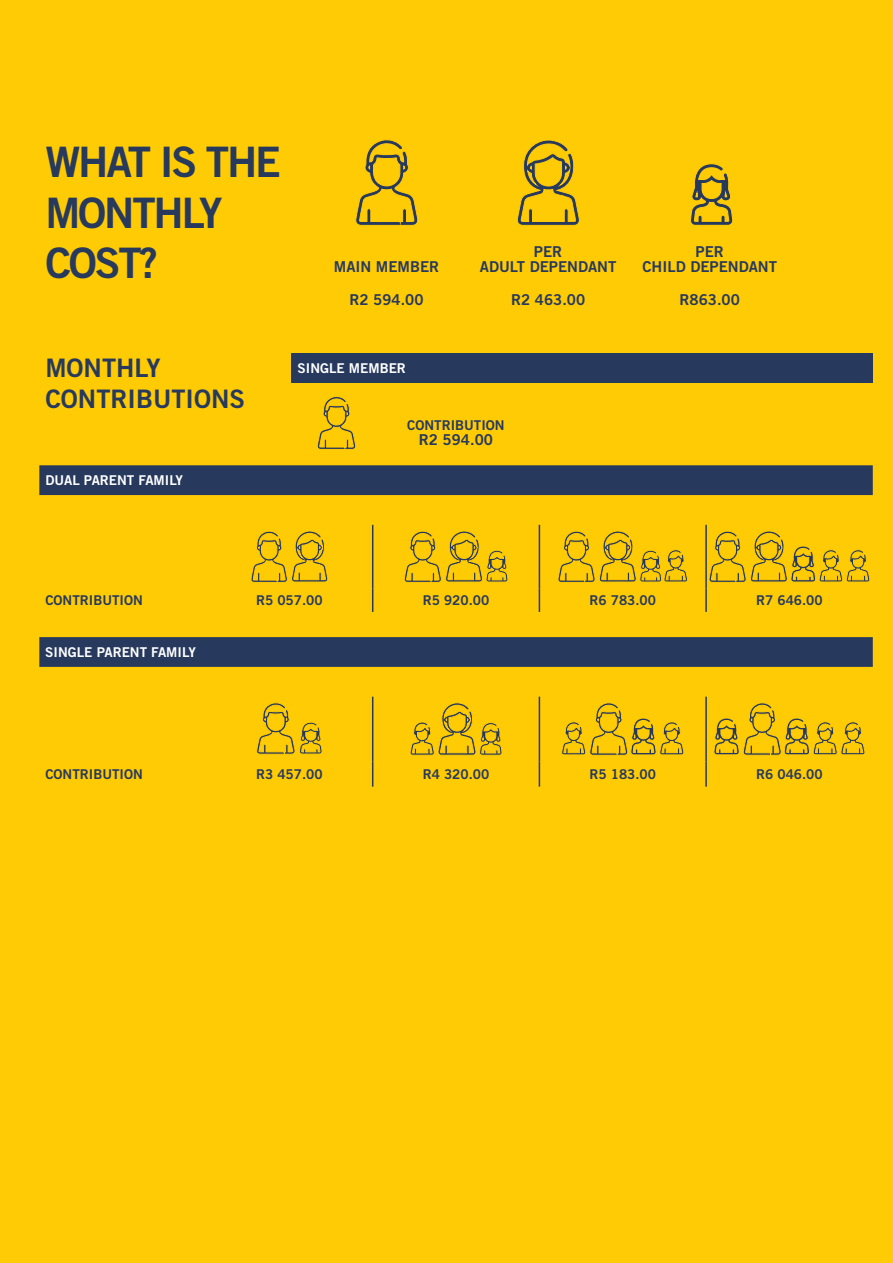
<style>
.page{position:relative;width:893px;height:1263px;background:#ffcb05}
.page>*{position:absolute;margin:0;border:0;box-sizing:border-box;transform-origin:0 0}
.t1{font:42px/50.4px "Trade Gothic LT Std Bd 2";letter-spacing:-.05em;color:#27395d}
.t2{font:25.5px/30.6px "Trade Gothic LT Std Bd 2";color:#27395d}
.t3{font:15px/15px "Trade Gothic LT Std Bd 2";color:#27395d;text-align:center}
.t4{font:13.5px "Trade Gothic LT Std Bd 2";color:#27395d}
.t5{font:13.5px "Trade Gothic LT Std Bd 2";color:#fff}
</style>
<div class="page">
<svg style="left:355px;top:139px;width:63px;height:87px"></svg>
<svg style="left:517px;top:140px;width:63px;height:86px"></svg>
<svg style="left:691px;top:163px;width:42px;height:62px"></svg>
<div style="left:292px;top:353px;width:581px;height:30px;background:#27395d"></div>
<svg style="left:317px;top:396px;width:39px;height:54px"></svg>
<svg style="left:39px;top:465px;width:834px;height:202px"></svg>
<hr style="left:372px;top:697px;width:1px;height:64px;background:#27395d">
<hr style="left:539px;top:697px;width:1px;height:64px;background:#27395d">
<hr style="left:705px;top:697px;width:2px;height:64px;background:#27395d">
<svg style="left:372px;top:761px;width:1px;height:26px"></svg>
<svg style="left:539px;top:761px;width:1px;height:26px"></svg>
<hr style="left:705px;top:761px;width:2px;height:26px;background:#27395d">
<hr style="left:372px;top:525px;width:1px;height:64px;background:#27395d">
<hr style="left:539px;top:525px;width:1px;height:64px;background:#27395d">
<hr style="left:705px;top:525px;width:2px;height:64px;background:#27395d">
<svg style="left:372px;top:589px;width:1px;height:23px"></svg>
<svg style="left:539px;top:589px;width:1px;height:23px"></svg>
<hr style="left:705px;top:589px;width:2px;height:23px;background:#27395d">
<svg style="left:251px;top:516px;width:77px;height:71px"></svg>
<svg style="left:404px;top:531px;width:104px;height:54px"></svg>
<svg style="left:558px;top:516px;width:130px;height:69px"></svg>
<svg style="left:709px;top:531px;width:162px;height:54px"></svg>
<svg style="left:256px;top:702px;width:66px;height:53px"></svg>
<svg style="left:410px;top:702px;width:92px;height:54px"></svg>
<svg style="left:561px;top:702px;width:123px;height:54px"></svg>
<svg style="left:714px;top:702px;width:151px;height:54px"></svg>
<p class="t1" style="left:45px;top:136px;width:237px">WHAT IS THE<br>MONTHLY<br>COST?</p>
<p class="t3" style="left:334px;top:259px;width:107px">MAIN MEMBER</p>
<p class="t3" style="left:480px;top:244px;width:138px">PER<br>ADULT DEPENDANT</p>
<p class="t3" style="left:642px;top:244px;width:136px">PER<br>CHILD DEPENDANT</p>
<p class="t3" style="left:349px;top:292px;width:76px">R2 594.00</p>
<p class="t3" style="left:511px;top:292px;width:76px">R2 463.00</p>
<p class="t3" style="left:679px;top:292px;width:62px">R863.00</p>
<p class="t2" style="left:45px;top:353px;width:201px">MONTHLY<br>CONTRIBUTIONS</p>
<p class="t5" style="left:298px;top:360px;width:110px">SINGLE MEMBER</p>
<p class="t5" style="left:45px;top:472px;width:139px">DUAL PARENT FAMILY</p>
<p class="t4" style="left:407px;top:417px;width:99px">CONTRIBUTION</p>
<p class="t3" style="left:419px;top:432px;width:76px">R2 594.00</p>
<p class="t4" style="left:45px;top:592px;width:99px">CONTRIBUTION</p>
<p class="t4" style="left:256px;top:592px;width:68px">R5 057.00</p>
<p class="t4" style="left:423px;top:592px;width:68px">R5 920.00</p>
<p class="t4" style="left:589px;top:592px;width:68px">R6 783.00</p>
<p class="t4" style="left:756px;top:592px;width:68px">R7 646.00</p>
<p class="t5" style="left:45px;top:644px;width:152px">SINGLE PARENT FAMILY</p>
<p class="t4" style="left:45px;top:766px;width:99px">CONTRIBUTION</p>
<p class="t4" style="left:256px;top:766px;width:68px">R3 457.00</p>
<p class="t4" style="left:423px;top:766px;width:68px">R4 320.00</p>
<p class="t4" style="left:589px;top:766px;width:68px">R5 183.00</p>
<p class="t4" style="left:756px;top:766px;width:68px">R6 046.00</p>
</div>
